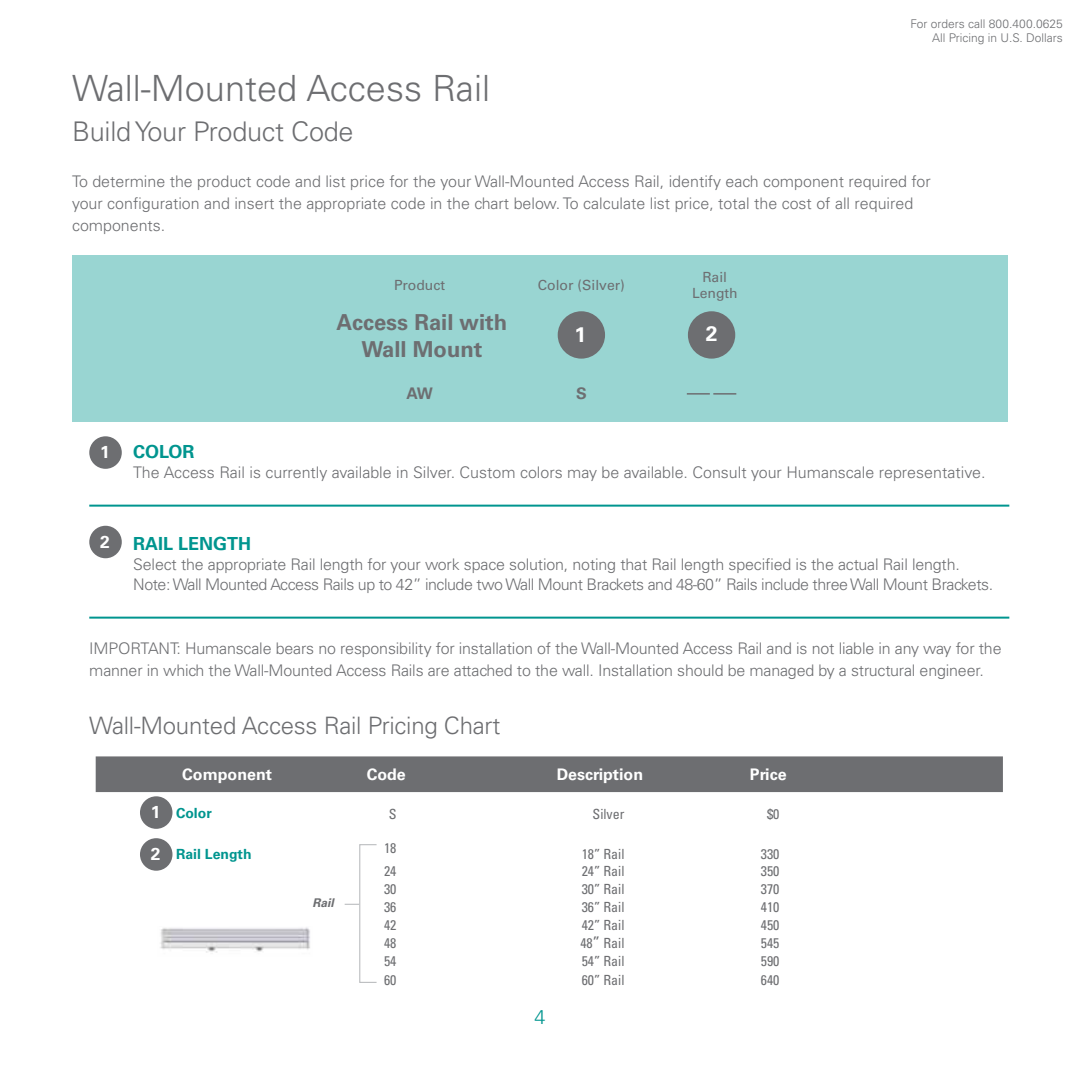
<style>
.page{position:relative;width:1080px;height:1080px;background:#fff}
.page>*{position:absolute;margin:0;border:0;box-sizing:border-box;transform-origin:0 0}
.t1{font:300 36.2px "Univers";color:#6d6e71}
.t2{font:300 27px "Univers";letter-spacing:-.01em;color:#6d6e71}
.t3{font:300 24px "Univers";letter-spacing:-.01em;color:#6d6e71}
.t4{font:700 22px/26.4px "Univers";color:#6d6e71;text-align:center}
.t5{font:700 21px "Univers";color:#fff}
.t6{font:300 20px "Univers";color:#00958f}
.t7{font:700 18px "Univers";color:#00958f}
.t8{font:700 17.2px "Univers";color:#fff}
.t9{font:300 16px/22px "Univers";letter-spacing:-.01em;color:#6d6e71}
.t10{font:300 16px/20px "Univers";letter-spacing:-.03em;color:#6d6e71}
.t11{font:700 16px "Univers";color:#fff}
.t12{font:700 16px "Univers";color:#6d6e71}
.t13{font:condensed 14px "Univers";color:#6d6e71}
.t14{font:14px/16.8px "Univers";color:#6d6e71;text-align:center}
.t15{font:700 14px "Univers";color:#00958f}
.t16{font:300 12px/14.4px "Univers";color:#6d6e71;text-align:right}
.t17{font:italic 700 12px "Univers";color:#6d6e71}
.s1{font-size:17.2px;color:#fff}
.s2{font-size:16px}
</style>
<div class="page">
<div style="left:72px;top:255px;width:936px;height:167px;background:#99d5d2"></div>
<div style="left:558px;top:311px;width:47px;height:48px;background:#6d6e71;border-radius:50%"></div>
<div style="left:688px;top:311px;width:47px;height:48px;background:#6d6e71;border-radius:50%"></div>
<hr style="left:687px;top:393px;width:23px;height:2px;background:#6d6e71">
<hr style="left:713px;top:393px;width:23px;height:2px;background:#6d6e71">
<hr style="left:89px;top:505px;width:920px;height:2px;background:#00958f">
<hr style="left:89px;top:617px;width:920px;height:2px;background:#00958f">
<div style="left:89px;top:436px;width:33px;height:33px;background:#6d6e71;border-radius:50%"></div>
<div style="left:89px;top:526px;width:33px;height:32px;background:#6d6e71;border-radius:50%"></div>
<div style="left:96px;top:756px;width:907px;height:36px;background:#6d6e71"></div>
<div style="left:140px;top:796px;width:32px;height:33px;background:#6d6e71;border-radius:50%"></div>
<div style="left:140px;top:838px;width:32px;height:33px;background:#6d6e71;border-radius:50%"></div>
<img style="left:160px;top:927px;width:150px;height:26px">
<div style="left:359px;top:844px;width:18px;height:139px;border:1px solid #bcbec0"></div>
<svg style="left:345px;top:904px;width:14px;height:1px"></svg>
<h1 class="t1" style="left:72px;top:66px;width:420px">Wall-Mounted Access Rail</h1>
<h2 class="t2" style="left:72px;top:115px;width:283px">Build Your Product Code</h2>
<p class="t16" style="left:911px;top:16px;width:154px">For orders call 800.400.0625<br>All Pricing in U.S. Dollars</p>
<p class="t9" style="left:72px;top:171px;width:860px">To determine the product code and list price for the your Wall-Mounted Access Rail, identify each component required for your configuration and insert the appropriate code in the chart below. To calculate list price, total the cost of all required components.</p>
<p class="t14" style="left:394px;top:277px;width:53px">Product</p>
<p class="t14" style="left:538px;top:277px;width:89px">Color (Silver)</p>
<h3 class="t5" style="left:574px;top:322px;width:13px">1</h3>
<h3 class="t4" style="left:337px;top:310px;width:172px">Access Rail with<br>Wall Mount</h3>
<p class="t12" style="left:406px;top:384px;width:28px">AW</p>
<p class="t12" style="left:576px;top:384px;width:12px">S</p>
<p class="t14" style="left:692px;top:268px;width:47px">Rail<br>Length</p>
<h3 class="t5" style="left:706px;top:321px;width:13px">2</h3>
<p class="t8" style="left:100px;top:442px;width:11px">1</p>
<p class="t7" style="left:133px;top:441px;width:63px">COLOR</p>
<p class="t9" style="left:133px;top:461px;width:854px">The Access Rail is currently available in Silver. Custom colors may be available. Consult your Humanscale representative.</p>
<p class="t8" style="left:100px;top:532px;width:11px">2</p>
<p class="t7" style="left:133px;top:533px;width:120px">RAIL LENGTH</p>
<p class="t10" style="left:133px;top:554px;width:861px">Select the appropriate Rail length for your work space solution, noting that Rail length specified is the actual Rail length.<br>Note: Wall Mounted Access Rails up to 42” include two Wall Mount Brackets and 48-60” Rails include three Wall Mount Brackets.</p>
<p class="t9" style="left:89px;top:638px;width:914px">IMPORTANT: Humanscale bears no responsibility for installation of the Wall-Mounted Access Rail and is not liable in any way for the manner in which the Wall-Mounted Access Rails are attached to the wall. Installation should be managed by a structural engineer.</p>
<h3 class="t3" style="left:89px;top:711px;width:413px">Wall-Mounted Access Rail Pricing Chart</h3>
<p class="t11" style="left:182px;top:765px;width:91px">Component</p>
<p class="t11" style="left:367px;top:765px;width:41px">Code</p>
<p class="t11" style="left:557px;top:765px;width:88px">Description</p>
<p class="t11" style="left:750px;top:765px;width:38px">Price</p>
<p class="t15" style="left:151px;top:805px;width:62px"><span class="s1">1</span> Color</p>
<p class="t13" style="left:389px;top:805px;width:9px">S</p>
<p class="t13" style="left:593px;top:805px;width:33px">Silver</p>
<p class="t13" style="left:767px;top:805px;width:14px">$0</p>
<p class="t15" style="left:151px;top:846px;width:102px"><span class="s1">2</span> Rail Length</p>
<p class="t13" style="left:384px;top:839px;width:14px">18</p>
<p class="t13" style="left:582px;top:845px;width:44px">18” Rail</p>
<p class="t13" style="left:761px;top:845px;width:20px">330</p>
<p class="t17" style="left:313px;top:896px;width:23px">Rail</p>
<p class="t13" style="left:384px;top:862px;width:14px">24</p>
<p class="t13" style="left:582px;top:862px;width:44px">24” Rail</p>
<p class="t13" style="left:761px;top:862px;width:20px">350</p>
<p class="t13" style="left:384px;top:880px;width:14px">30</p>
<p class="t13" style="left:582px;top:880px;width:44px">30” Rail</p>
<p class="t13" style="left:761px;top:880px;width:20px">370</p>
<p class="t13" style="left:384px;top:898px;width:14px">36</p>
<p class="t13" style="left:582px;top:898px;width:44px">36” Rail</p>
<p class="t13" style="left:761px;top:898px;width:20px">410</p>
<p class="t13" style="left:384px;top:916px;width:14px">42</p>
<p class="t13" style="left:582px;top:916px;width:44px">42” Rail</p>
<p class="t13" style="left:761px;top:916px;width:20px">450</p>
<p class="t13" style="left:384px;top:935px;width:14px">48</p>
<p class="t13" style="left:580px;top:935px;width:46px">48<span class="s2">”</span> Rail</p>
<p class="t13" style="left:761px;top:935px;width:20px">545</p>
<p class="t13" style="left:384px;top:953px;width:14px">54</p>
<p class="t13" style="left:582px;top:953px;width:44px">54” Rail</p>
<p class="t13" style="left:761px;top:953px;width:20px">590</p>
<p class="t13" style="left:384px;top:971px;width:14px">60</p>
<p class="t13" style="left:582px;top:971px;width:44px">60” Rail</p>
<p class="t13" style="left:761px;top:971px;width:20px">640</p>
<p class="t6" style="left:534px;top:1005px;width:13px">4</p>
</div>
